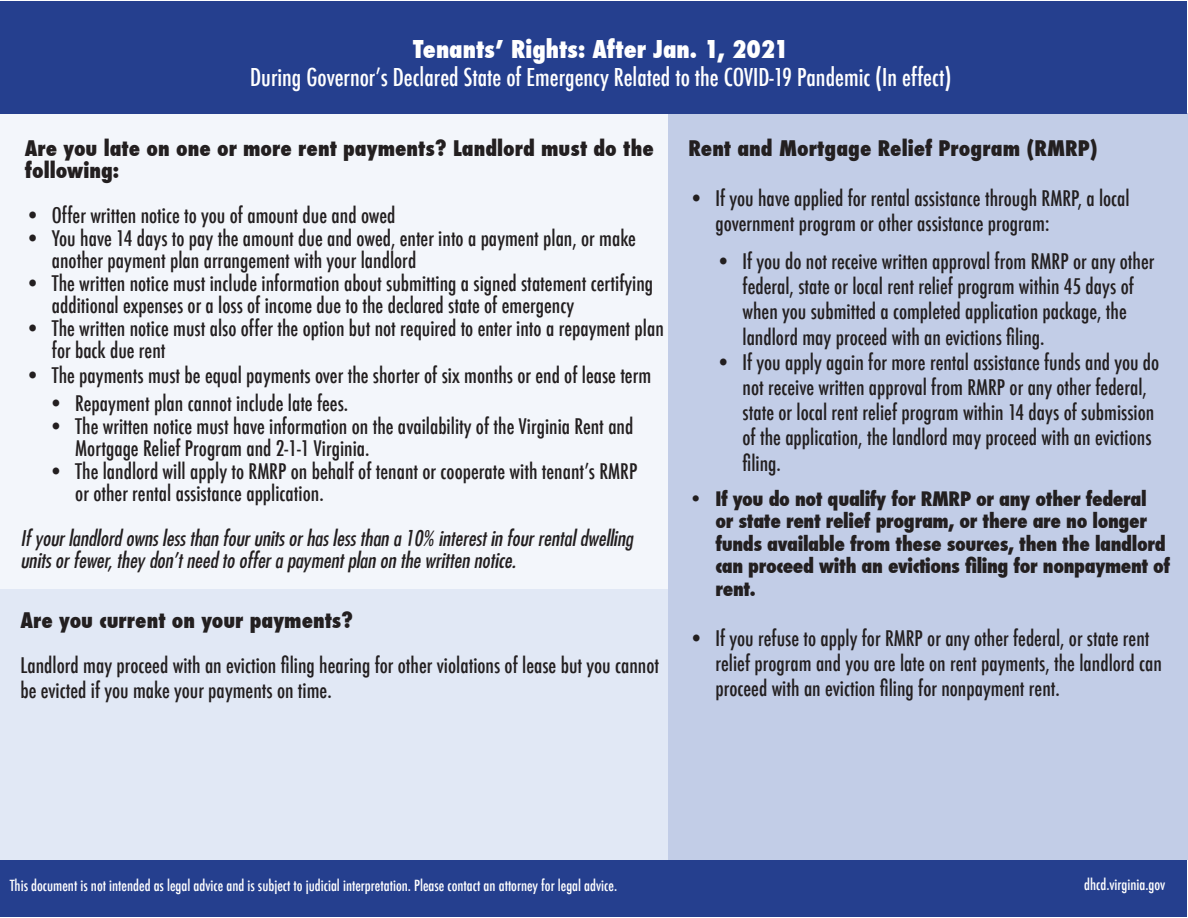
<style>
.page{position:relative;width:1188px;height:918px;background:#fff}
.page>*{position:absolute;margin:0;border:0;box-sizing:border-box;transform-origin:0 0}
.t1{font:500 condensed 24px "Futura";color:#fff}
.t2{font:800 condensed 24px "Futura";color:#fff}
.t3{font:500 condensed 21px/25.2px "Futura";color:#231f20}
.t4{font:italic condensed 21px/22.5px "Futura";color:#231f20}
.t5{font:800 condensed 21px/22.5px "Futura";color:#231f20}
.t6{font:800 condensed 19.5px/22.5px "Futura";letter-spacing:-.02em;color:#231f20}
.t7{font:500 condensed 15px "Futura";color:#fff}
</style>
<div class="page">
<div style="left:0;top:113px;width:669px;height:477px;background:#f3f6fb"></div>
<div style="left:0;top:590px;width:669px;height:270px;background:#e1e8f5"></div>
<div style="left:669px;top:113px;width:519px;height:747px;background:#c2cde7"></div>
<div style="left:1px;top:1px;width:1186px;height:112px;background:#253f8e"></div>
<div style="left:1px;top:860px;width:1186px;height:56px;background:#253f8e"></div>
<p class="t2" style="left:413px;top:32px;width:377px">Tenants’ Rights: After Jan. 1, 2021</p>
<p class="t1" style="left:250px;top:62px;width:703px">During Governor’s Declared State of Emergency Related to the COVID-19 Pandemic (In effect)</p>
<p class="t5" style="left:25px;top:137px;width:630px">Are you late on one or more rent payments? Landlord must do the following:</p>
<p class="t3" style="left:25px;top:203px;width:372px">• Offer written notice to you of amount due and owed</p>
<p class="t3" style="left:52px;top:227px;width:586px;line-height:22.5px;text-indent:-27px">• You have 14 days to pay the amount due and owed, enter into a payment plan, or make another payment plan arrangement with your landlord</p>
<p class="t3" style="left:52px;top:272px;width:603px;line-height:22.5px;text-indent:-27px">• The written notice must include information about submitting a signed statement certifying additional expenses or a loss of income due to the declared state of emergency</p>
<p class="t3" style="left:52px;top:317px;width:614px;line-height:22.5px;text-indent:-27px">• The written notice must also offer the option but not required to enter into a repayment plan for back due rent</p>
<p class="t3" style="left:25px;top:363px;width:628px">• The payments must be equal payments over the shorter of six months or end of lease term</p>
<p class="t3" style="left:48px;top:391px;width:301px">• Repayment plan cannot include late fees.</p>
<p class="t3" style="left:75px;top:415px;width:560px;line-height:22.5px;text-indent:-27px">• The written notice must have information on the availability of the Virginia Rent and<br>Mortgage Relief Program and 2-1-1 Virginia.</p>
<p class="t3" style="left:75px;top:460px;width:564px;line-height:22.5px;text-indent:-27px">• The landlord will apply to RMRP on behalf of tenant or cooperate with tenant’s RMRP or other rental assistance application.</p>
<p class="t4" style="left:21px;top:526px;width:614px">If your landlord owns less than four units or has less than a 10% interest in four rental dwelling units or fewer, they don’t need to offer a payment plan on the written notice.</p>
<p class="t5" style="left:21px;top:609px;width:334px">Are you current on your payments?</p>
<p class="t3" style="left:21px;top:653px;width:640px">Landlord may proceed with an eviction filing hearing for other violations of lease but you cannot be evicted if you make your payments on time.</p>
<p class="t5" style="left:688px;top:137px;width:411px">Rent and Mortgage Relief Program (RMRP)</p>
<p class="t3" style="left:716px;top:186px;width:416px;text-indent:-27px">• If you have applied for rental assistance through RMRP, a local government program or other assistance program:</p>
<p class="t3" style="left:742px;top:249px;width:413px;text-indent:-27px">• If you do not receive written approval from RMRP or any other federal, state or local rent relief program within 45 days of when you submitted a completed application package, the landlord may proceed with an evictions filing.</p>
<p class="t3" style="left:742px;top:350px;width:418px;text-indent:-27px">• If you apply again for more rental assistance funds and you do not receive written approval from RMRP or any other federal, state or local rent relief program within 14 days of submission of the application, the landlord may proceed with an evictions filing.</p>
<p class="t6" style="left:716px;top:487px;width:456px;text-indent:-27px">• If you do not qualify for RMRP or any other federal<br>or state rent relief program, or there are no longer funds available from these sources, then the landlord can proceed with an evictions filing for nonpayment of rent.</p>
<p class="t3" style="left:716px;top:626px;width:448px;text-indent:-27px">• If you refuse to apply for RMRP or any other federal, or state rent relief program and you are late on rent payments, the landlord can proceed with an eviction filing for nonpayment rent.</p>
<p class="t7" style="left:10px;top:876px;width:609px">This document is not intended as legal advice and is subject to judicial interpretation. Please contact an attorney for legal advice.</p>
<p class="t7" style="left:1084px;top:875px;width:83px">dhcd.virginia.gov</p>
</div>
